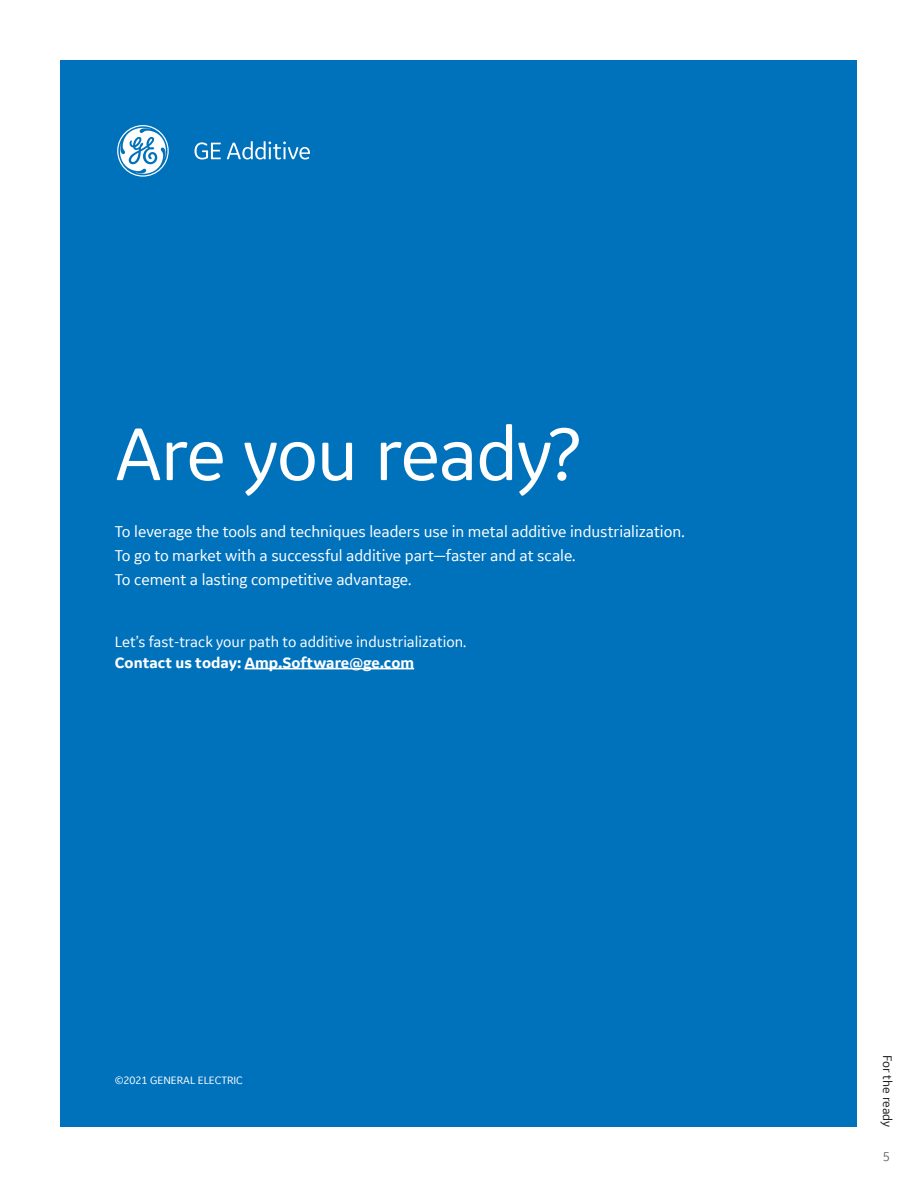
<style>
.page{position:relative;width:918px;height:1188px;background:#fff}
.page>*{position:absolute;margin:0;border:0;box-sizing:border-box;transform-origin:0 0}
.t1{font:78px "GE Inspira Sans";letter-spacing:-.02em;color:#fff}
.t2{font:16.5px/24px "GE Inspira Sans";letter-spacing:-.005em;color:#fff}
.t3{font:15.75px "GE Inspira Sans";color:#fff}
.t4{font:700 15.75px "GE Inspira Sans";color:#fff}
.t5{font:13.5px "GE Inspira Sans";color:#6c6d70}
.t6{font:13.2px "GE Inspira Sans";color:#231f20}
.t7{font:11.25px "GE Inspira Sans";color:#fff}
</style>
<div class="page">
<div style="left:61px;top:61px;width:796px;height:1066px;background:#0072bc"></div>
<hr style="left:244px;top:668px;width:170px;height:1px;background:#fff">
<svg style="left:117px;top:125px;width:52px;height:52px"></svg>
<svg style="left:194px;top:141px;width:116px;height:18px"></svg>
<h1 class="t1" style="left:115px;top:406px;width:467px">Are you ready?</h1>
<p class="t2" style="left:115px;top:519px;width:571px">To leverage the tools and techniques leaders use in metal additive industrialization.<br>To go to market with a successful additive part—faster and at scale.<br>To cement a lasting competitive advantage.</p>
<p class="t3" style="left:115px;top:632px;width:353px">Let’s fast-track your path to additive industrialization.</p>
<p class="t4" style="left:115px;top:653px;width:301px">Contact us today: Amp.Software@ge.com</p>
<p class="t7" style="left:115px;top:1073px;width:130px">©2021 GENERAL ELECTRIC</p>
<p class="t6" style="left:896px;top:1055px;width:74px;rotate:90deg">For the ready</p>
<p class="t5" style="left:883px;top:1148px;width:9px">5</p>
</div>
